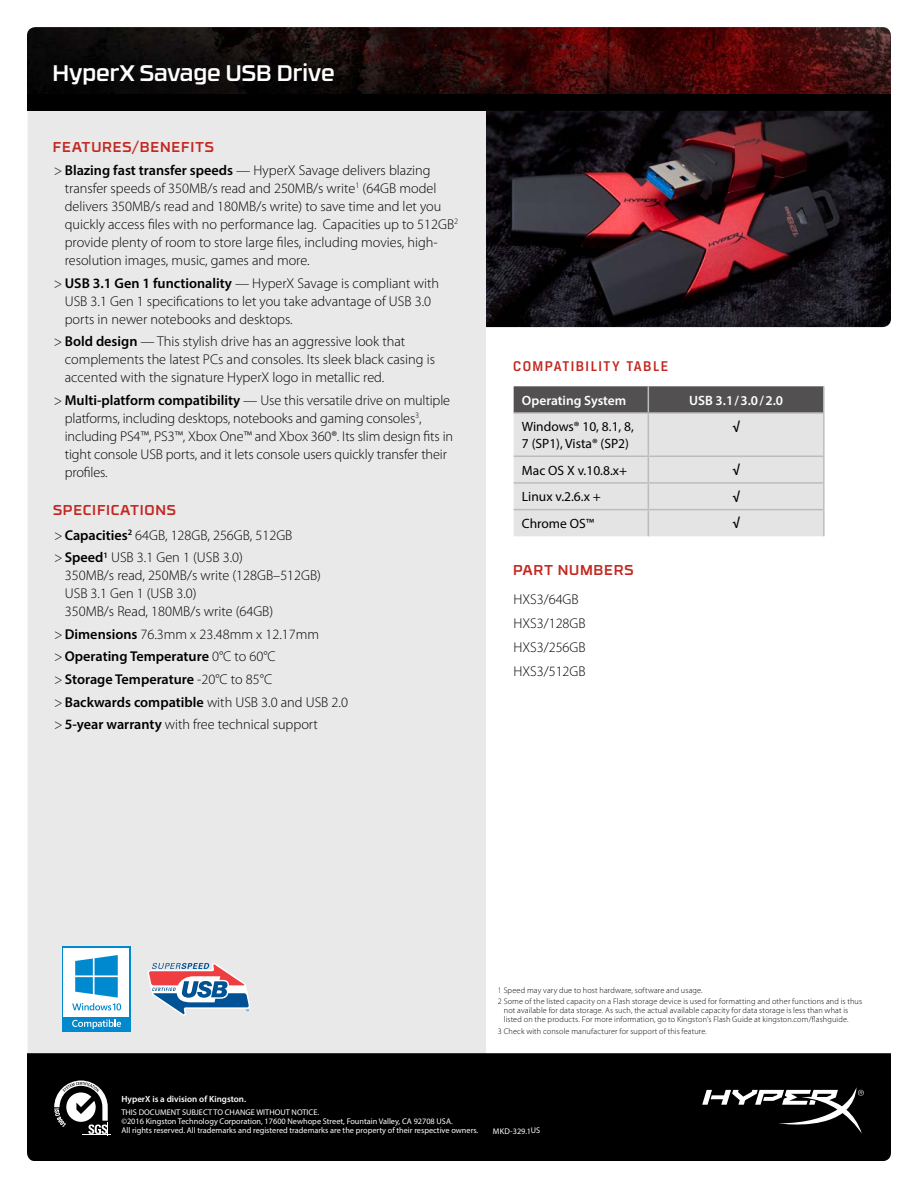
<style>
.page{position:relative;width:918px;height:1188px;background:#fff}
.page>*{position:absolute;margin:0;border:0;box-sizing:border-box;transform-origin:0 0}
.t1{font:500 22.5px "RB No 3.1";color:#fff}
.t2{font:500 15px "Breuer Text";letter-spacing:.1em;color:#c22821}
.t3{font:300 14.25px/18px "Myriad Pro";color:#000}
.t4{font:500 14.25px "RB No 3.1";letter-spacing:.05em;color:#c22821}
.t5{font:13.5px/16.5px "Myriad Pro";color:#000}
.t6{font:600 13.5px "Myriad Pro";color:#fff}
.t7{font:700 12.45px "Myriad Pro";color:#000}
.t8{font:600 9px "Myriad Pro";color:#fff}
.t9{font:300 8.25px/11.7px "Myriad Pro";letter-spacing:.015em;color:#000}
.t10{font:8.25px/9px "Myriad Pro";color:#fff}
.s1{font-stretch:condensed}
.s2{font-weight:600}
</style>
<div class="page">
<div style="left:28px;top:111px;width:458px;height:942px;background:#eae9ea"></div>
<img style="left:27px;top:27px;width:864px;height:67px">
<div style="left:27px;top:94px;width:864px;height:17px;background:#000"></div>
<div style="left:27px;top:1053px;width:864px;height:108px;background:#000"></div>
<svg style="left:702px;top:1087px;width:162px;height:47px"></svg>
<svg style="left:54px;top:1081px;width:57px;height:55px"></svg>
<img style="left:486px;top:111px;width:405px;height:216px">
<hr style="left:648px;top:456px;width:177px;height:1px;background:#babcbe">
<hr style="left:823px;top:457px;width:2px;height:25px;background:#babcbe">
<hr style="left:648px;top:482px;width:177px;height:2px;background:#babcbe">
<hr style="left:823px;top:484px;width:2px;height:25px;background:#babcbe">
<hr style="left:648px;top:509px;width:177px;height:1px;background:#babcbe">
<hr style="left:823px;top:510px;width:2px;height:26px;background:#babcbe">
<svg style="left:514px;top:386px;width:310px;height:150px;background:#cac9ca"></svg>
<hr style="left:823px;top:386px;width:2px;height:26px;background:#babcbe">
<hr style="left:514px;top:412px;width:134px;height:2px;background:#babcbe">
<hr style="left:648px;top:412px;width:177px;height:2px;background:#babcbe">
<hr style="left:648px;top:414px;width:1px;height:42px;background:#babcbe">
<hr style="left:823px;top:414px;width:2px;height:42px;background:#babcbe">
<svg style="left:62px;top:947px;width:69px;height:85px"></svg>
<div style="left:64px;top:948px;width:65px;height:68px;background:#fff"></div>
<svg style="left:72px;top:1020px;width:49px;height:9px"></svg>
<svg style="left:72px;top:955px;width:49px;height:55px"></svg>
<svg style="left:148px;top:963px;width:102px;height:53px"></svg>
<h1 class="t1" style="left:52px;top:56px;width:284px">HyperX Savage USB Drive</h1>
<p class="t4" style="left:53px;top:136px;width:163px">FEATURES/BENEFITS</p>
<p class="t3" style="left:65px;top:161px;width:395px;text-indent:-11px"><span class="s1">&gt;</span> <span class="s2">Blazing fast transfer speeds</span> — HyperX Savage delivers blazing transfer speeds of 350MB/s read and 250MB/s write<sup>1</sup> (64GB model delivers 350MB/s read and 180MB/s write) to save time and let you quickly access files with no performance lag. Capacities up to 512GB<sup>2 </sup>provide plenty of room to store large files, including movies, high&shy;resolution images, music, games and more.</p>
<p class="t3" style="left:65px;top:274px;width:376px;text-indent:-11px"><span class="s1">&gt;</span> <span class="s2">USB 3.1 Gen 1 functionality</span> — HyperX Savage is compliant with<br>USB 3.1 Gen 1 specifications to let you take advantage of USB 3.0 ports in newer notebooks and desktops.</p>
<p class="t3" style="left:65px;top:332px;width:372px;text-indent:-11px"><span class="s1">&gt;</span> <span class="s2">Bold design</span> — This stylish drive has an aggressive look that complements the latest PCs and consoles. Its sleek black casing is accented with the signature HyperX logo in metallic red.</p>
<p class="t3" style="left:65px;top:391px;width:390px;text-indent:-11px"><span class="s1">&gt;</span> <span class="s2">Multi-platform compatibility</span> — Use this versatile drive on multiple platforms, including desktops, notebooks and gaming consoles<sup>3</sup>, including PS4™, PS3™, Xbox One™ and Xbox 360®. Its slim design fits in tight console USB ports, and it lets console users quickly transfer their profiles.</p>
<p class="t4" style="left:53px;top:499px;width:124px">SPECIFICATIONS</p>
<p class="t3" style="left:54px;top:524px;width:240px;line-height:22.5px"><span class="s1">&gt;</span> <span class="s2">Capacities</span><sup>2</sup> 64GB, 128GB, 256GB, 512GB <span class="s1">&gt;</span> <span class="s2">Speed</span><sup>1</sup> USB 3.1 Gen 1 (USB 3.0)</p>
<p class="t3" style="left:65px;top:567px;width:258px">350MB/s read, 250MB/s write (128GB–512GB)<br>USB 3.1 Gen 1 (USB 3.0)<br>350MB/s Read, 180MB/s write (64GB)</p>
<p class="t3" style="left:54px;top:623px;width:296px;line-height:22.5px"><span class="s1">&gt;</span> <span class="s2">Dimensions</span> 76.3mm x 23.48mm x 12.17mm<br><span class="s1">&gt;</span> <span class="s2">Operating Temperature</span> 0°C to 60°C<br><span class="s1">&gt;</span> <span class="s2">Storage Temperature</span> -20°C to 85°C<br><span class="s1">&gt;</span> <span class="s2">Backwards compatible</span> with USB 3.0 and USB 2.0 <span class="s1">&gt;</span> <span class="s2">5-year warranty</span> with free technical support</p>
<p class="t2" style="left:513px;top:358px;width:157px">COMPATIBILITY TABLE</p>
<p class="t6" style="left:522px;top:392px;width:106px">Operating System</p>
<p class="t6" style="left:689px;top:392px;width:96px">USB 3.1/3.0/2.0</p>
<p class="t5" style="left:522px;top:418px;width:114px">Windows® 10, 8.1, 8,<br>7 (SP1), Vista® (SP2)</p>
<p class="t7" style="left:732px;top:418px;width:9px">√</p>
<p class="t5" style="left:522px;top:462px;width:107px">Mac OS X v.10.8.x+</p>
<p class="t7" style="left:732px;top:462px;width:9px">√</p>
<p class="t5" style="left:522px;top:488px;width:80px">Linux v.2.6.x +</p>
<p class="t7" style="left:732px;top:488px;width:9px">√</p>
<p class="t5" style="left:522px;top:515px;width:74px">Chrome OS™</p>
<p class="t7" style="left:732px;top:515px;width:9px">√</p>
<p class="t4" style="left:513px;top:559px;width:122px">PART NUMBERS</p>
<p class="t3" style="left:513px;top:587px;width:74px;line-height:24px">HXS3/64GB<br>HXS3/128GB<br>HXS3/256GB<br>HXS3/512GB</p>
<p class="t9" style="left:498px;top:984px;width:366px">1 Speed may vary due to host hardware, software and usage.<br>2 Some of the listed capacity on a Flash storage device is used for formatting and other functions and is thus</p>
<p class="t9" style="left:504px;top:1006px;width:346px;line-height:9px">not available for data storage. As such, the actual available capacity for data storage is less than what is listed on the products. For more information, go to Kingston’s Flash Guide at kingston.com/flashguide.</p>
<p class="t9" style="left:498px;top:1025px;width:210px">3 Check with console manufacturer for support of this feature.</p>
<p class="t8" style="left:122px;top:1093px;width:126px">HyperX is a division of Kingston.</p>
<p class="t10" style="left:122px;top:1108px;width:358px">THIS DOCUMENT SUBJECT TO CHANGE WITHOUT NOTICE.<br>©2016 Kingston Technology Corporation, 17600 Newhope Street, Fountain Valley, CA 92708 USA.<br>All rights reserved. All trademarks and registered trademarks are the property of their respective owners.</p>
<p class="t10" style="left:493px;top:1126px;width:49px">MKD-329.1US</p>
</div>
